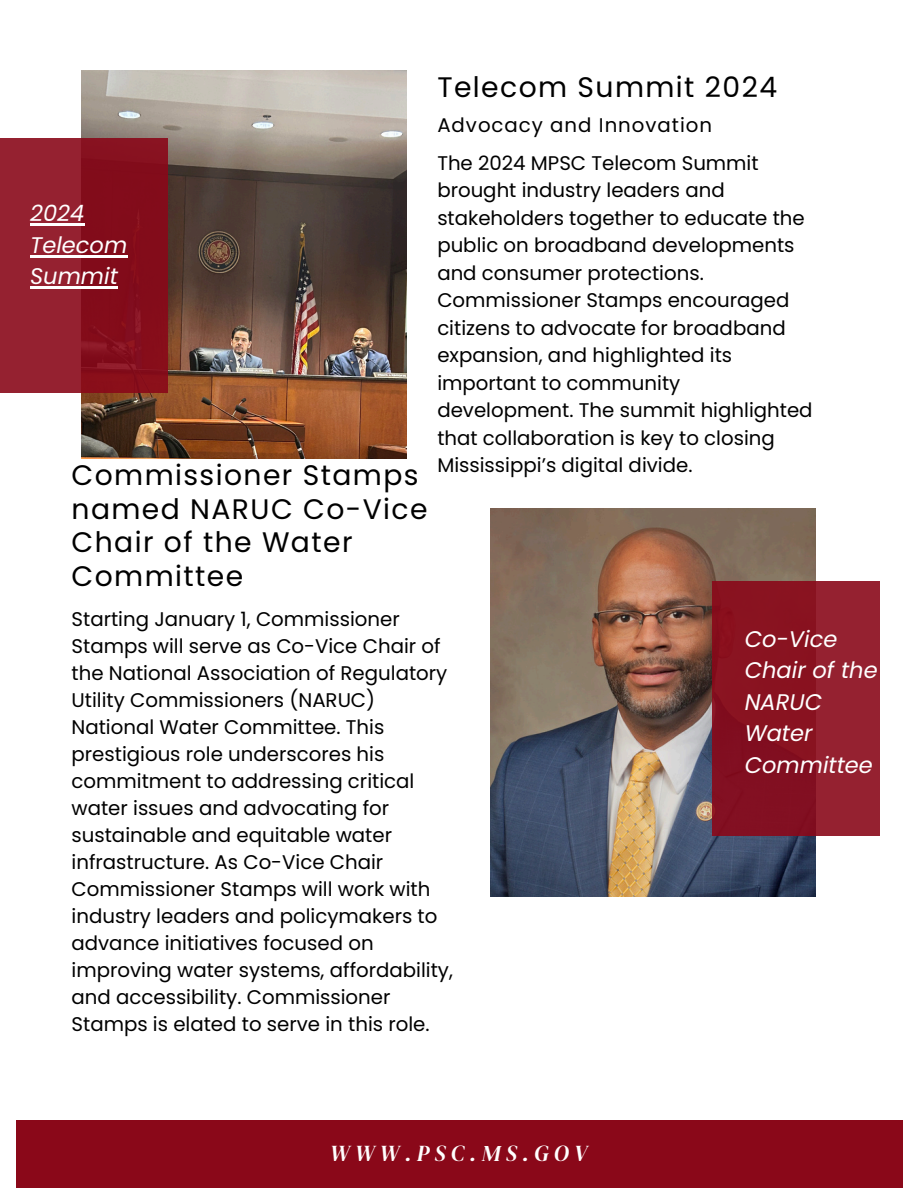
<style>
.page{position:relative;width:918px;height:1188px;background:#fff}
.page>*{position:absolute;margin:0;border:0;box-sizing:border-box;transform-origin:0 0}
.t1{font:28.2px/33.8px "Poppins";letter-spacing:.05em;color:#000}
.t2{font:italic 22.5px/31.5px "Poppins";color:#fff}
.t3{font:italic 22.5px "DM Serif Display";letter-spacing:.225em;color:#fff}
.t4{font:19.8px/27px "Poppins";color:#000}
.t5{font:19.8px "Poppins";letter-spacing:.05em;color:#000}
</style>
<div class="page">
<img style="left:82px;top:71px;width:325px;height:388px">
<img style="left:490px;top:509px;width:325px;height:388px">
<div style="left:0;top:138px;width:168px;height:254px;background:linear-gradient(to right,#992635,#800816)"></div>
<div style="left:713px;top:582px;width:167px;height:254px;background:linear-gradient(to right,#810b1b,#972331)"></div>
<hr style="left:30px;top:223px;width:54px;height:3px;background:#fff">
<hr style="left:30px;top:255px;width:97px;height:2px;background:#fff">
<hr style="left:30px;top:286px;width:88px;height:3px;background:#fff">
<div style="left:16px;top:1120px;width:886px;height:68px;background:#8a0819"></div>
<h3 class="t2" style="left:30px;top:198px;width:99px">2024<br>Telecom<br>Summit</h3>
<p class="t1" style="left:72px;top:458px;width:358px">Commissioner Stamps named NARUC Co-Vice<br>Chair of the Water<br>Committee</p>
<p class="t1" style="left:437px;top:70px;width:341px">Telecom Summit 2024</p>
<p class="t5" style="left:437px;top:111px;width:276px">Advocacy and Innovation</p>
<p class="t4" style="left:437px;top:149px;width:377px;line-height:27.5px">The 2024 MPSC Telecom Summit brought industry leaders and stakeholders together to educate the public on broadband developments and consumer protections.<br>Commissioner Stamps encouraged citizens to advocate for broadband expansion, and highlighted its important to community development. The summit highlighted that collaboration is key to closing<br>Mississippi’s digital divide.</p>
<p class="t4" style="left:72px;top:605px;width:383px">Starting January 1, Commissioner Stamps will serve as Co-Vice Chair of the National Association of Regulatory Utility Commissioners (NARUC)<br>National Water Committee. This prestigious role underscores his commitment to addressing critical water issues and advocating for sustainable and equitable water infrastructure. As Co-Vice Chair Commissioner Stamps will work with industry leaders and policymakers to advance initiatives focused on improving water systems, affordability, and accessibility. Commissioner Stamps is elated to serve in this role.</p>
<h1 class="t3" style="left:330px;top:1138px;width:259px">WWW.PSC.MS.GOV</h1>
<h1 class="t2" style="left:745px;top:623px;width:134px">Co-Vice<br>Chair of the<br>NARUC<br>Water<br>Committee</h1>
</div>
